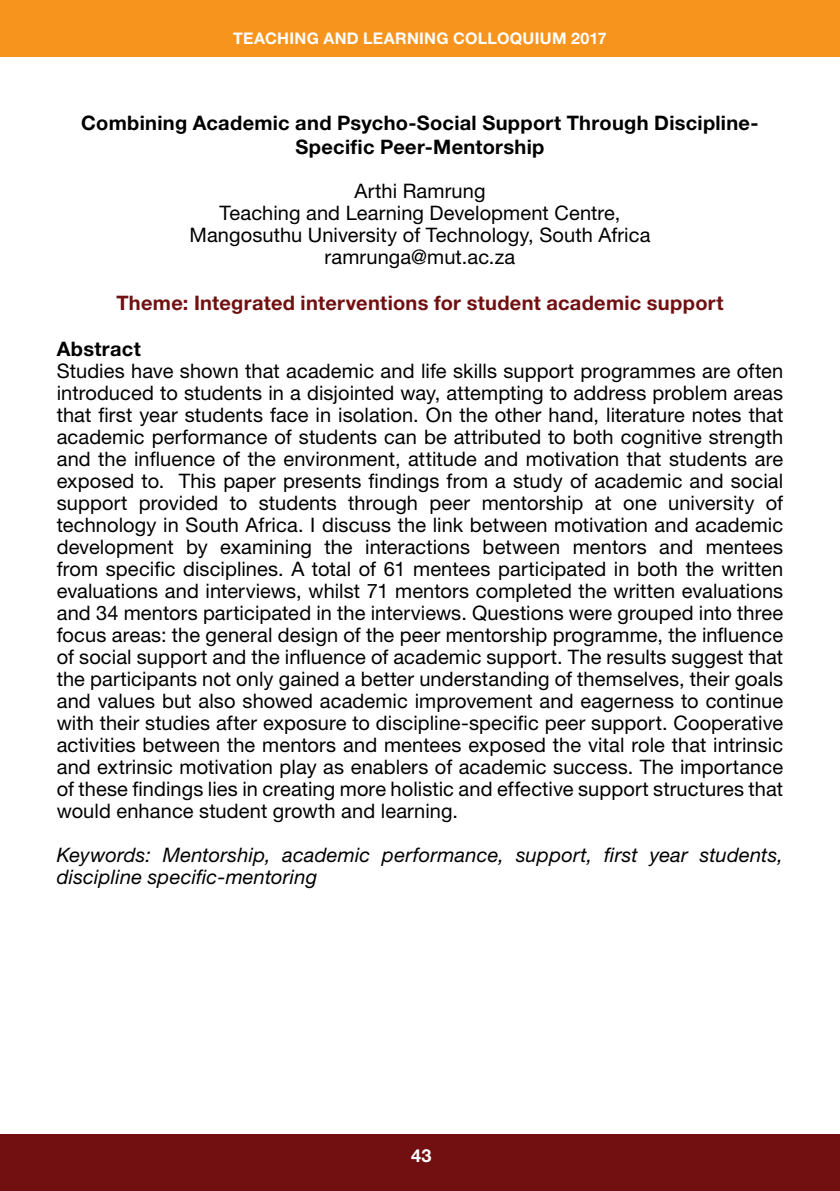
<style>
.page{position:relative;width:840px;height:1191px;background:#fff}
.page>*{position:absolute;margin:0;border:0;box-sizing:border-box;transform-origin:0 0}
.t1{font:20px/22px "Helvetica Neue LT Std";letter-spacing:.005em;color:#000;text-align:center}
.t2{font:italic 20px/22px "Helvetica Neue LT Std";letter-spacing:.01em;color:#000}
.t3{font:700 20px/24px "Helvetica Neue LT Std";letter-spacing:.015em;color:#000;text-align:center}
.t4{font:700 20px "Helvetica Neue LT Std";letter-spacing:.015em;color:#710f11}
.t5{font:700 18px "Helvetica Neue LT Std";color:#fff}
.t6{font:700 16px "Helvetica Neue LT Std";letter-spacing:.02em;color:#fff}
</style>
<div class="page">
<div style="left:0;top:0;width:839px;height:57px;background:#f7941e"></div>
<div style="left:0;top:1134px;width:839px;height:57px;background:#710f11"></div>
<p class="t6" style="left:233px;top:29px;width:374px">TEACHING AND LEARNING COLLOQUIUM 2017</p>
<p class="t3" style="left:81px;top:110px;width:678px">Combining Academic and Psycho-Social Support Through Discipline-<br>Specific Peer-Mentorship</p>
<p class="t1" style="left:189px;top:179px;width:462px">Arthi Ramrung<br>Teaching and Learning Development Centre,<br>Mangosuthu University of Technology, South Africa ramrunga@mut.ac.za</p>
<p class="t4" style="left:116px;top:290px;width:608px">Theme: Integrated interventions for student academic support</p>
<p class="t3" style="left:57px;top:336px;width:85px">Abstract</p>
<p class="t1" style="left:57px;top:359px;width:727px;text-align:justify">Studies have shown that academic and life skills support programmes are often introduced to students in a disjointed way, attempting to address problem areas that first year students face in isolation. On the other hand, literature notes that academic performance of students can be attributed to both cognitive strength and the influence of the environment, attitude and motivation that students are exposed to. This paper presents findings from a study of academic and social support provided to students through peer mentorship at one university of technology in South Africa. I discuss the link between motivation and academic development by examining the interactions between mentors and mentees from specific disciplines. A total of 61 mentees participated in both the written evaluations and interviews, whilst 71 mentors completed the written evaluations and 34 mentors participated in the interviews. Questions were grouped into three focus areas: the general design of the peer mentorship programme, the influence of social support and the influence of academic support. The results suggest that the participants not only gained a better understanding of themselves, their goals and values but also showed academic improvement and eagerness to continue with their studies after exposure to discipline-specific peer support. Cooperative activities between the mentors and mentees exposed the vital role that intrinsic and extrinsic motivation play as enablers of academic success. The importance of these findings lies in creating more holistic and effective support structures that would enhance student growth and learning.</p>
<p class="t2" style="left:57px;top:843px;width:727px">Keywords: Mentorship, academic performance, support, first year students, discipline specific-mentoring</p>
<p class="t5" style="left:411px;top:1144px;width:22px">43</p>
</div>
